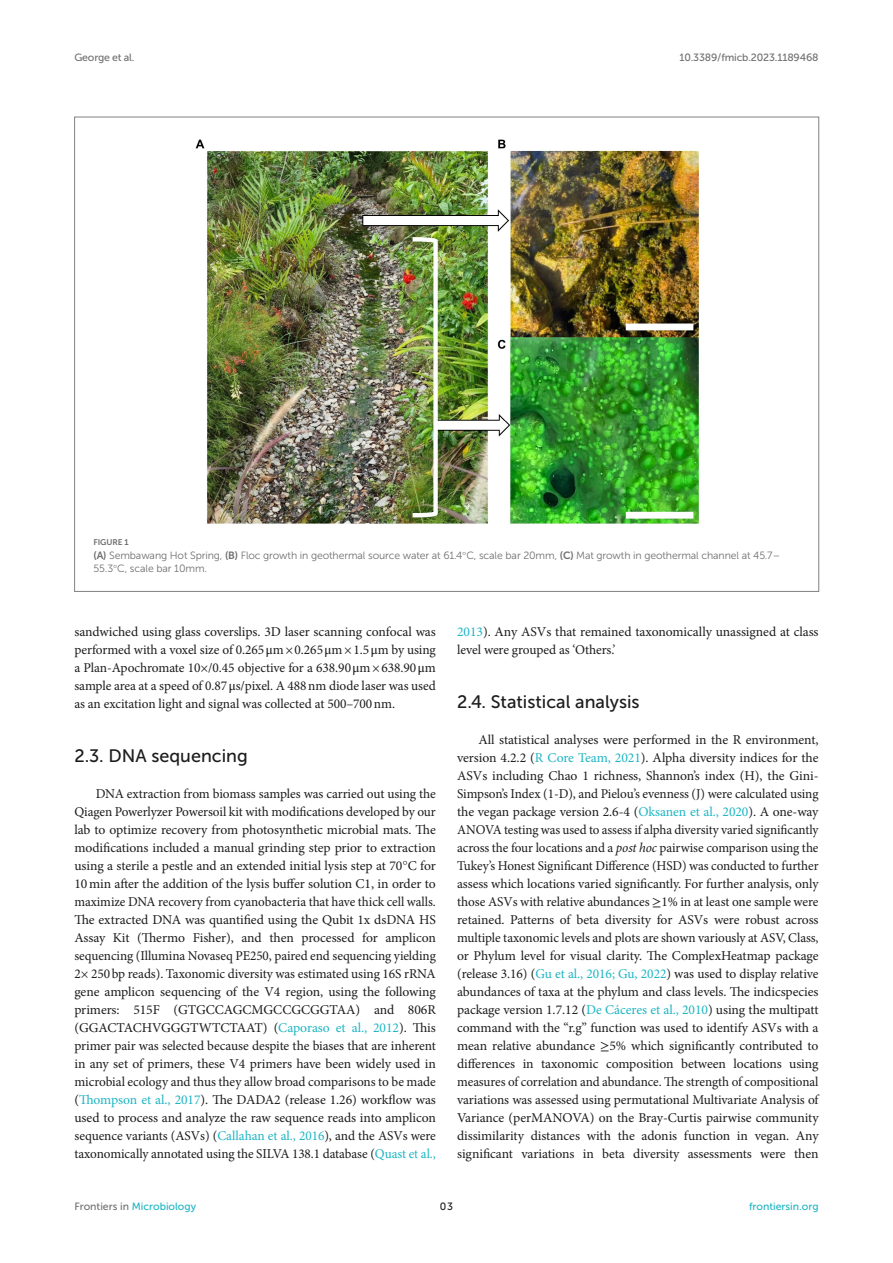
<style>
.page{position:relative;width:893px;height:1263px;background:#fff}
.page>*{position:absolute;margin:0;border:0;box-sizing:border-box;transform-origin:0 0}
.HEAD_2{font:18px "Museo Sans 500";color:#1b1c1b}
.TEXT_FLUSH{font:13.5px/18px "Minion Pro";letter-spacing:-.005em;color:#1b1c1b;text-align:justify}
.FIG_LEG{font:10.5px/13.5px "Museo Sans 300";letter-spacing:-.01em;color:#706f70}
.t1{font:10.5px "Museo Sans 500";color:#1db5c3}
.t2{font:10.5px "Museo Sans 500";letter-spacing:-.015em;color:#706f70}
.t3{font:10.5px "Museo Sans 500";color:#1b1c1b}
.FIG_HD{font:8.25px "Museo Sans 700";letter-spacing:-.01em;color:#706f70}
.s1{font-family:"Museo Sans 700"}
.s2{font-family:"STIX"}
.s3{font-family:"STIX General"}
.s4{color:#1db5c3}
.s5{font-style:italic}
.s6{color:#706f70}
</style>
<div class="page">
<img style="left:195px;top:139px;width:504px;height:385px">
<p class="t2" style="left:74px;top:51px;width:62px">George et al.</p>
<p class="t2" style="left:679px;top:51px;width:141px">10.3389/fmicb.2023.1189468</p>
<p class="FIG_HD" style="left:94px;top:538px;width:37px">FIGURE 1</p>
<p class="FIG_LEG" style="left:94px;top:549px;width:688px"><span class="s1">(A)</span> Sembawang Hot Spring, <span class="s1">(B)</span> Floc growth in geothermal source water at 61.4<span class="s2">°</span>C, scale bar 20 mm, <span class="s1">(C)</span> Mat growth in geothermal channel at 45.7–<br>55.3<span class="s2">°</span>C, scale bar 10 mm.</p>
<p class="TEXT_FLUSH" style="left:74px;top:623px;width:363px">sandwiched using glass coverslips. 3D laser scanning confocal was performed with a voxel size of 0.265<span class="s3">μ</span>m×0.265<span class="s3">μ</span>m×1.5<span class="s3">μ</span>m by using a Plan-Apochromate 10×/0.45 objective for a 638.90<span class="s3">μ</span>m×638.90<span class="s3">μ</span>m sample area at a speed of 0.87<span class="s3">μ</span>s/pixel. A 488nm diode laser was used as an excitation light and signal was collected at 500–700nm.</p>
<p class="HEAD_2" style="left:74px;top:746px;width:175px">2.3. DNA sequencing</p>
<p class="TEXT_FLUSH" style="left:74px;top:785px;width:363px;text-indent:21px">DNA extraction from biomass samples was carried out using the Qiagen Powerlyzer Powersoil kit with modifications developed by our lab to optimize recovery from photosynthetic microbial mats. The modifications included a manual grinding step prior to extraction using a sterile a pestle and an extended initial lysis step at 70<span class="s2">°</span>C for 10min after the addition of the lysis buffer solution C1, in order to maximize DNA recovery from cyanobacteria that have thick cell walls.<br>The extracted DNA was quantified using the Qubit 1x dsDNA HS Assay Kit (Thermo Fisher), and then processed for amplicon sequencing (Illumina Novaseq PE250, paired end sequencing yielding 2× 250bp reads). Taxonomic diversity was estimated using 16S rRNA gene amplicon sequencing of the V4 region, using the following primers: 515F (GTGCCAGCMGCCGCGGTAA) and 806R (GGACTACHVGGGTWTCTAAT) (<span class="s4">Caporaso et al., 2012</span>). This primer pair was selected because despite the biases that are inherent in any set of primers, these V4 primers have been widely used in microbial ecology and thus they allow broad comparisons to be made (<span class="s4">Thompson et al., 2017</span>). The DADA2 (release 1.26) workflow was used to process and analyze the raw sequence reads into amplicon sequence variants (ASVs) (<span class="s4">Callahan et al., 2016</span>), and the ASVs were taxonomically annotated using the SILVA 138.1 database (<span class="s4">Quast et al.,</span></p>
<p class="TEXT_FLUSH" style="left:457px;top:623px;width:363px"><span class="s4">2013</span>). Any ASVs that remained taxonomically unassigned at class level were grouped as ‘Others.’</p>
<p class="HEAD_2" style="left:457px;top:692px;width:184px">2.4. Statistical analysis</p>
<p class="TEXT_FLUSH" style="left:457px;top:731px;width:363px;text-indent:21px">All statistical analyses were performed in the R environment, version 4.2.2 (<span class="s4">R Core Team, 2021</span>). Alpha diversity indices for the ASVs including Chao 1 richness, Shannon’s index (H), the Gini-Simpson’s Index (1-D), and Pielou’s evenness (J) were calculated using the vegan package version 2.6-4 (<span class="s4">Oksanen et al., 2020</span>). A one-way ANOVA testing was used to assess if alpha diversity varied significantly across the four locations and a <span class="s5">post hoc</span> pairwise comparison using the Tukey’s Honest Significant Difference (HSD) was conducted to further assess which locations varied significantly. For further analysis, only those ASVs with relative abundances <span class="s3">≥</span>1% in at least one sample were retained. Patterns of beta diversity for ASVs were robust across multiple taxonomic levels and plots are shown variously at ASV, Class, or Phylum level for visual clarity. The ComplexHeatmap package (release 3.16) (<span class="s4">Gu et al., 2016; Gu, 2022</span>) was used to display relative abundances of taxa at the phylum and class levels. The indicspecies package version 1.7.12 (<span class="s4">De Cáceres et al., 2010</span>) using the multipatt command with the “r.g” function was used to identify ASVs with a mean relative abundance <span class="s3">≥</span>5% which significantly contributed to differences in taxonomic composition between locations using measures of correlation and abundance. The strength of compositional variations was assessed using permutational Multivariate Analysis of Variance (perMANOVA) on the Bray-Curtis pairwise community dissimilarity distances with the adonis function in vegan. Any significant variations in beta diversity assessments were then</p>
<p class="t1" style="left:74px;top:1200px;width:123px"><span class="s6">Frontiers in</span> Microbiology</p>
<p class="t3" style="left:440px;top:1200px;width:15px">03</p>
<p class="t1" style="left:749px;top:1200px;width:71px">frontiersin.org</p>
</div>
